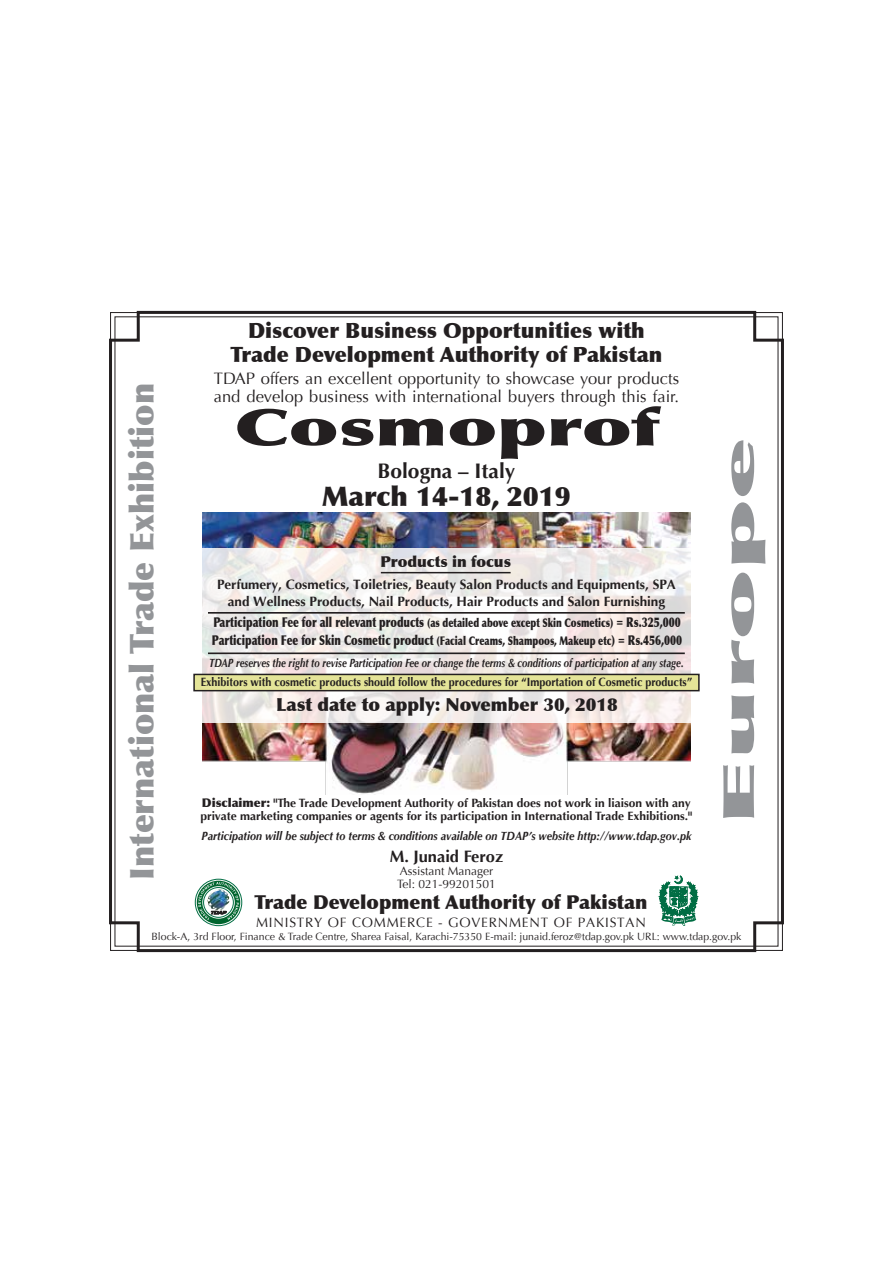
<style>
.page{position:relative;width:893px;height:1263px;background:#fff}
.page>*{position:absolute;margin:0;border:0;box-sizing:border-box;transform-origin:0 0}
.t1{font:900 51px "Optima";color:#231f20;scale:1.5 1}
.t2{font:900 43.35px "Optima";color:#939598;scale:2.5 1}
.t3{font:900 33px "Optima";color:#939598}
.t4{font:900 27px "Optima";color:#231f20}
.t5{font:900 21px/24px "Optima";color:#231f20;text-align:center}
.t6{font:700 21px "Optima";color:#231f20}
.t7{font:900 19.05px "Optima";color:#231f20}
.t8{font:900 18px "Optima";color:#231f20}
.t9{font:16.5px/18px "Optima";color:#231f20}
.t10{font:700 16.5px "Optima";color:#231f20}
.t11{font:900 15px "Optima";color:#231f20}
.t12{font:900 13.5px/18px "Optima";color:#231f20;scale:.75 1}
.t13{font:700 13.5px/16.5px "Optima";color:#231f20;text-align:center}
.t14{font:13.5px "Optima";letter-spacing:.06em;color:#231f20}
.t15{font:700 12px/13.5px "Optima";color:#231f20}
.t16{font:italic 700 12px "Optima";color:#231f20;scale:.8 1}
.t17{font:italic 700 12px "Optima";color:#231f20;scale:.9 1}
.t18{font:700 12px "Optima";color:#231f20;scale:.9 1}
.t19{font:12px/13.4px "Optima";color:#231f20}
.t20{font:10.5px "Optima";color:#231f20}
.s1{font-size:12px}
.s2{font-weight:900}
</style>
<div class="page">
<svg style="left:109px;top:310px;width:675px;height:643px"></svg>
<hr style="left:208px;top:652px;width:477px;height:2px;background:#231f20">
<hr style="left:208px;top:612px;width:477px;height:2px;background:#231f20">
<hr style="left:381px;top:572px;width:130px;height:1px;background:#231f20">
<div style="left:193px;top:674px;width:507px;height:17px;background:#e4e498;border:2px solid #231f20"></div>
<div style="left:195px;top:879px;width:47px;height:47px;border:1px solid #006d43;border-radius:50%"></div>
<svg style="left:197px;top:881px;width:43px;height:43px"></svg>
<img style="left:207px;top:889px;width:23px;height:22px">
<svg style="left:649px;top:864px;width:59px;height:89px"></svg>
<h3 class="t3" style="left:122px;top:880px;width:498px;rotate:-90deg">International Trade Exhibition</h3>
<h3 class="t5" style="left:230px;top:319px;width:434px">Discover Business Opportunities with<br>Trade Development Authority of Pakistan</h3>
<h1 class="t1" style="left:234px;top:397px;width:284px">Cosmoprof</h1>
<p class="t9" style="left:214px;top:370px;width:467px">TDAP offers an excellent opportunity to showcase your products and develop business with international buyers through this fair.</p>
<h3 class="t6" style="left:378px;top:459px;width:139px">Bologna – Italy</h3>
<h3 class="t4" style="left:322px;top:480px;width:250px">March 14-18, 2019</h3>
<p class="t11" style="left:380px;top:553px;width:132px">Products in focus</p>
<p class="t13" style="left:217px;top:576px;width:460px">Perfumery, Cosmetics, Toiletries, Beauty Salon Products and Equipments, SPA and Wellness Products, Nail Products, Hair Products and Salon Furnishing</p>
<p class="t12" style="left:212px;top:614px;width:629px">Participation Fee for all relevant products <span class="s1">(as detailed above except Skin Cosmetics)</span> = Rs.325,000<br>Participation Fee for Skin Cosmetic product <span class="s1">(Facial Creams, Shampoos, Makeup etc</span>) = Rs.456,000</p>
<p class="t16" style="left:209px;top:656px;width:595px">TDAP reserves the right to revise Participation Fee or change the terms &amp; conditions of participation at any stage.</p>
<p class="t18" style="left:201px;top:675px;width:548px">Exhibitors with cosmetic products should follow the procedures for “Importation of Cosmetic products”</p>
<h3 class="t8" style="left:276px;top:693px;width:343px">Last date to apply: November 30, 2018</h3>
<p class="t15" style="left:201px;top:796px;width:493px"><span class="s2">Disclaimer:</span> "The Trade Development Authority of Pakistan does not work in liaison with any private marketing companies or agents for its participation in International Trade Exhibitions."</p>
<p class="t17" style="left:201px;top:829px;width:546px">Participation will be subject to terms &amp; conditions available on TDAP’s website http://www.tdap.gov.pk</p>
<p class="t10" style="left:390px;top:846px;width:115px">M. Junaid Feroz</p>
<p class="t19" style="left:397px;top:864px;width:100px">Assistant Manager<br>Tel: 021-99201501</p>
<h3 class="t7" style="left:254px;top:891px;width:395px">Trade Development Authority of Pakistan</h3>
<p class="t14" style="left:256px;top:914px;width:391px">MINISTRY OF COMMERCE - GOVERNMENT OF PAKISTAN</p>
<h2 class="t2" style="left:712px;top:826px;width:157px;rotate:-90deg">Europe</h2>
<p class="t20" style="left:151px;top:930px;width:591px">Block-A, 3rd Floor, Finance &amp; Trade Centre, Sharea Faisal, Karachi-75350 E-mail: junaid.feroz@tdap.gov.pk URL: www.tdap.gov.pk</p>
</div>
